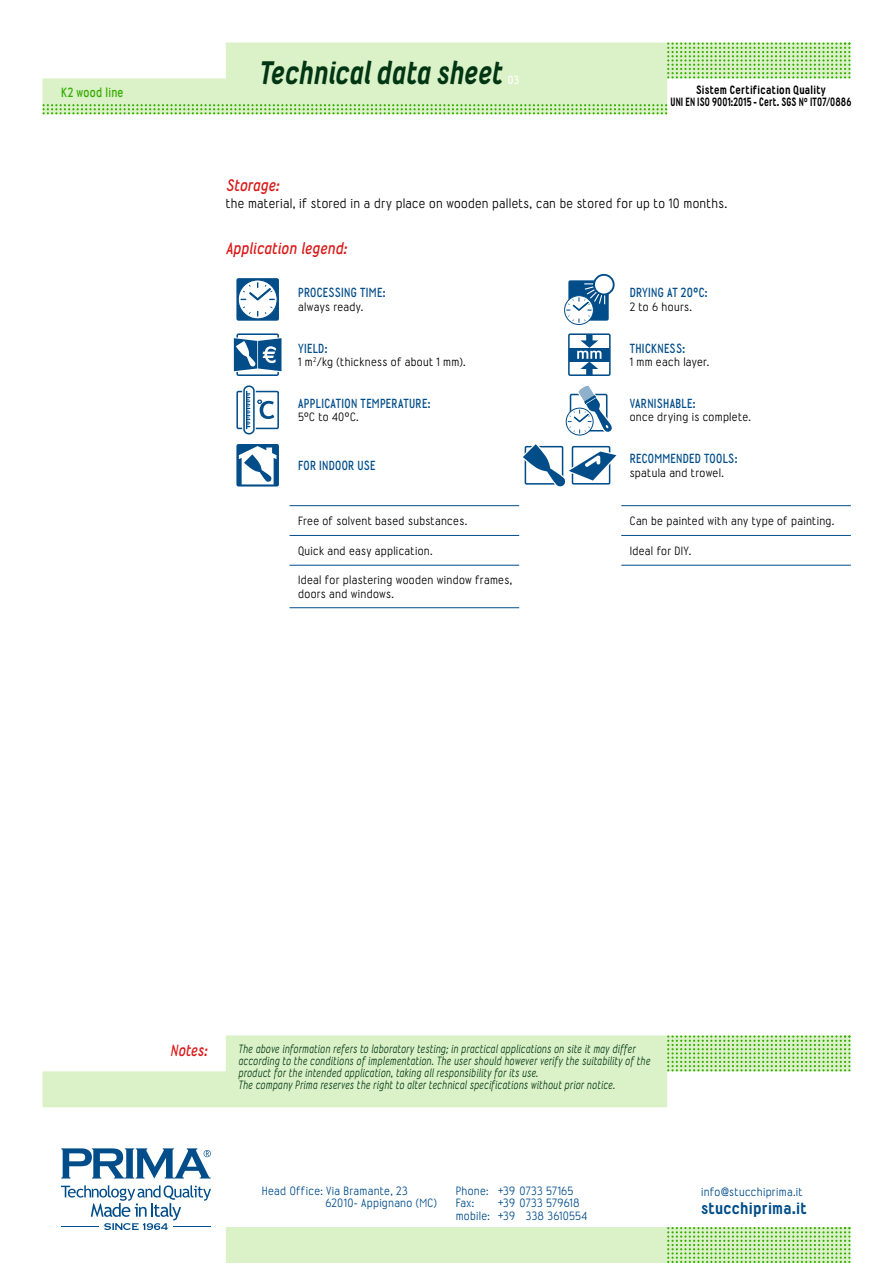
<style>
.page{position:relative;width:893px;height:1263px;background:#fff}
.page>*{position:absolute;margin:0;border:0;box-sizing:border-box;transform-origin:0 0}
.t1{font:italic 32.55px "Wyvern Hvy";letter-spacing:-.005em;color:#003613;scale:.95 1}
.t2{font:italic 700 16.5px "Wyvern Rg";letter-spacing:.01em;color:#d91918}
.t3{font:16.5px "Wyvern Hvy";letter-spacing:.01em;color:#004d8a}
.t4{font:italic 700 16.2px "Wyvern Rg";letter-spacing:.01em;color:#d91918;scale:.95 1}
.t5{font:13.5px "Wyvern Rg";letter-spacing:.02em;color:#000}
.t6{font:700 13.35px "Wyvern Rg";letter-spacing:.02em;color:#34ac00;scale:.9 1}
.t7{font:700 13.2px "Wyvern Rg";letter-spacing:.025em;color:#004d8a;scale:.91 1}
.t8{font:italic 12px/12px "Wyvern Rg";letter-spacing:.02em;color:#003613;scale:.9 1}
.t9{font:12px/13.5px "Wyvern Rg";letter-spacing:.025em;color:#000}
.t10{font:12px/12px "Wyvern Rg";letter-spacing:.025em;color:#004d8a}
.t11{font:12px/12px "Wyvern Hvy";letter-spacing:.02em;color:#000;text-align:center;scale:.9 1}
.t12{font:700 11.85px "Wyvern Rg";color:#fff;scale:.95 1}
</style>
<div class="page">
<svg style="left:43px;top:43px;width:807px;height:71px;fill:#dbf1c8"></svg>
<svg style="left:43px;top:104px;width:624px;height:10px;background:#b3e098"></svg>
<svg style="left:667px;top:43px;width:183px;height:35px;background:#b9e29f"></svg>
<svg style="left:61px;top:1148px;width:150px;height:30px"></svg>
<svg style="left:61px;top:1185px;width:789px;height:78px"></svg>
<svg style="left:43px;top:1035px;width:807px;height:72px;fill:#dbf1c8"></svg>
<svg style="left:667px;top:1035px;width:183px;height:36px;background:#b9e3a0"></svg>
<hr style="left:290px;top:505px;width:229px;height:1px;background:#004d8a">
<hr style="left:621px;top:505px;width:230px;height:1px;background:#004d8a">
<hr style="left:290px;top:535px;width:229px;height:1px;background:#004d8a">
<hr style="left:290px;top:565px;width:229px;height:1px;background:#004d8a">
<hr style="left:290px;top:607px;width:229px;height:1px;background:#004d8a">
<hr style="left:621px;top:535px;width:230px;height:1px;background:#004d8a">
<hr style="left:621px;top:565px;width:230px;height:1px;background:#004d8a">
<div style="left:237px;top:279px;width:41px;height:41px;background:#004d8a"></div>
<div style="left:236px;top:278px;width:43px;height:43px;border:2px solid #004d8a"></div>
<svg style="left:238px;top:280px;width:39px;height:39px"></svg>
<div style="left:238px;top:279px;width:40px;height:40px;border:1px solid #004d8a;border-radius:50%"></div>
<svg style="left:243px;top:306px;width:8px;height:8px"></svg>
<svg style="left:240px;top:282px;width:35px;height:18px"></svg>
<svg style="left:569px;top:281px;width:39px;height:39px"></svg>
<div style="left:568px;top:280px;width:41px;height:41px;border:2px solid #004d8a"></div>
<div style="left:564px;top:295px;width:30px;height:30px;border:1px solid #004d8a;border-radius:50%"></div>
<svg style="left:566px;top:283px;width:39px;height:40px"></svg>
<div style="left:594px;top:275px;width:20px;height:19px;background:#fff;border-radius:50%"></div>
<div style="left:593px;top:274px;width:22px;height:21px;border:2px solid #004d8a;border-radius:50%"></div>
<div style="left:236px;top:333px;width:43px;height:43px;border:2px solid #004d8a"></div>
<svg style="left:233px;top:336px;width:49px;height:38px"></svg>
<div style="left:568px;top:333px;width:43px;height:43px;border:2px solid #004d8a"></div>
<div style="left:569px;top:348px;width:41px;height:14px;background:#004d8a"></div>
<svg style="left:577px;top:334px;width:24px;height:41px"></svg>
<div style="left:236px;top:391px;width:43px;height:38px;border:2px solid #004d8a"></div>
<svg style="left:257px;top:400px;width:17px;height:19px"></svg>
<div style="left:242px;top:384px;width:14px;height:51px;border:4px solid #fff;border-radius:5px"></div>
<svg style="left:244px;top:386px;width:10px;height:48px"></svg>
<div style="left:243px;top:385px;width:12px;height:49px;border:2px solid #004d8a;border-radius:5px"></div>
<hr style="left:246px;top:391px;width:1px;height:38px;background:#004d8a">
<svg style="left:247px;top:393px;width:3px;height:34px"></svg>
<div style="left:566px;top:408px;width:28px;height:27px;border:1px solid #004d8a;border-radius:50%"></div>
<svg style="left:568px;top:385px;width:44px;height:49px"></svg>
<div style="left:236px;top:444px;width:43px;height:42px;border:2px solid #004d8a"></div>
<svg style="left:239px;top:446px;width:37px;height:38px"></svg>
<svg style="left:523px;top:444px;width:94px;height:43px"></svg>
<p class="t6" style="left:61px;top:85px;width:71px">K2 wood line</p>
<h1 class="t1" style="left:258px;top:54px;width:258px">Technical data sheet</h1>
<p class="t12" style="left:508px;top:73px;width:13px">03</p>
<p class="t11" style="left:670px;top:84px;width:203px">Sistem Certification Quality<br>UNI EN ISO 9001:2015 - Cert. SGS N° IT07/0886</p>
<h2 class="t2" style="left:226px;top:176px;width:55px">Storage:</h2>
<p class="t5" style="left:226px;top:196px;width:503px">the material, if stored in a dry place on wooden pallets, can be stored for up to 10 months.</p>
<h2 class="t2" style="left:226px;top:239px;width:122px">Application legend:</h2>
<p class="t7" style="left:298px;top:285px;width:97px">PROCESSING TIME:</p>
<p class="t9" style="left:298px;top:300px;width:67px">always ready.</p>
<p class="t7" style="left:298px;top:340px;width:34px">YIELD:</p>
<p class="t9" style="left:298px;top:355px;width:169px">1 m<sup>2</sup>/kg (thickness of about 1 mm).</p>
<p class="t7" style="left:298px;top:396px;width:147px">APPLICATION TEMPERATURE:</p>
<p class="t9" style="left:298px;top:410px;width:62px">5°C to 40°C.</p>
<p class="t7" style="left:298px;top:458px;width:86px">FOR INDOOR USE</p>
<p class="t7" style="left:630px;top:285px;width:87px">DRYING AT 20°C:</p>
<p class="t9" style="left:630px;top:300px;width:64px">2 to 6 hours.</p>
<p class="t7" style="left:630px;top:340px;width:62px">THICKNESS:</p>
<p class="t9" style="left:630px;top:355px;width:81px">1 mm each layer.</p>
<p class="t7" style="left:630px;top:396px;width:74px">VARNISHABLE:</p>
<p class="t9" style="left:630px;top:410px;width:123px">once drying is complete.</p>
<p class="t7" style="left:630px;top:451px;width:120px">RECOMMENDED TOOLS:</p>
<p class="t9" style="left:630px;top:466px;width:96px">spatula and trowel.</p>
<p class="t9" style="left:298px;top:514px;width:171px">Free of solvent based substances.</p>
<p class="t9" style="left:630px;top:514px;width:206px">Can be painted with any type of painting.</p>
<p class="t9" style="left:298px;top:544px;width:136px">Quick and easy application.</p>
<p class="t9" style="left:630px;top:544px;width:63px">Ideal for DIY.</p>
<p class="t9" style="left:298px;top:573px;width:216px">Ideal for plastering wooden window frames, doors and windows.</p>
<h3 class="t4" style="left:170px;top:1041px;width:40px">Notes:</h3>
<p class="t8" style="left:238px;top:1042px;width:459px">The above information refers to laboratory testing; in practical applications on site it may differ according to the conditions of implementation. The user should however verify the suitability of the product for the intended application, taking all responsibility for its use.<br>The company Prima reserves the right to alter technical specifications without prior notice.</p>
<p class="t10" style="left:325px;top:1184px;width:113px;text-indent:-64px">Head Office: Via Bramante, 23<br>62010- Appignano (MC)</p>
<p class="t10" style="left:456px;top:1184px;width:119px">Phone: +39 0733 57165<br>Fax:</p>
<p class="t10" style="left:456px;top:1196px;width:133px;line-height:13.5px;text-indent:43px">+39 0733 579618 mobile: +39 338 3610554</p>
<p class="t10" style="left:701px;top:1186px;width:103px">info@stucchiprima.it</p>
<h2 class="t3" style="left:701px;top:1199px;width:107px">stucchiprima.it</h2>
</div>
